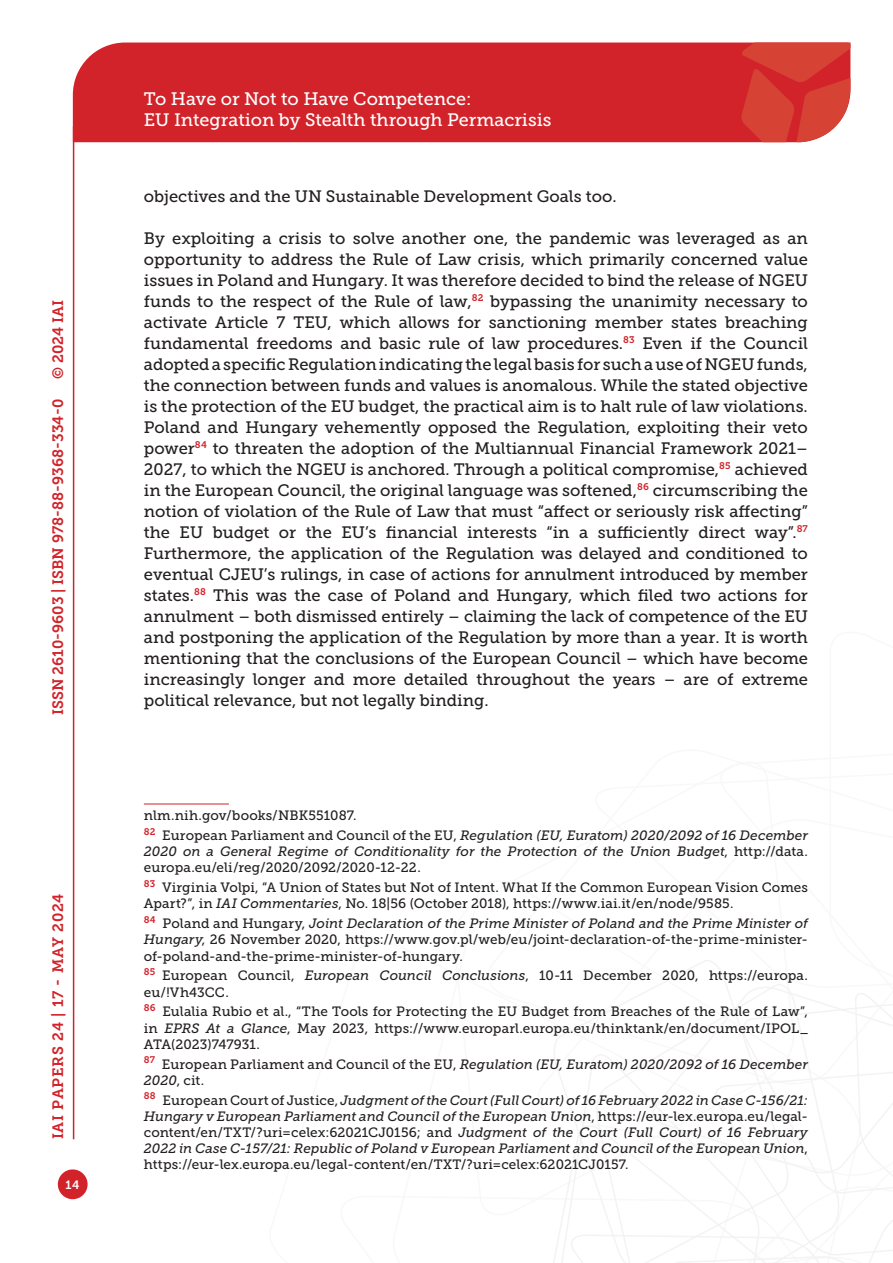
<style>
.page{position:relative;width:893px;height:1263px;background:#fff}
.page>*{position:absolute;margin:0;border:0;box-sizing:border-box;transform-origin:0 0}
.t1{font:18px/21.6px "Museo Slab 500";color:#fff}
.Testo{font:16.5px/21px "Museo Slab 500";color:#231f20;text-align:justify}
.t2{font:15px "Museo Slab 700";color:#d2232a}
.t3{font:15px "Museo Slab 700";letter-spacing:.05em;color:#d2232a}
.Nota{font:italic 13.5px/16.2px "Museo Slab 500";color:#231f20;text-align:justify}
.Nota-2{font:13.5px/16.2px "Museo Slab 500";letter-spacing:.01em;color:#231f20}
.t4{font:12px "Museo Slab 700";color:#fff}
.s1{font-style:normal}
.s2{font-style:italic}
</style>
<div class="page">
<svg style="left:553px;top:960px;width:340px;height:303px"></svg>
<div style="left:73px;top:43px;width:668px;height:99px;background:#d2232a"></div>
<svg style="left:741px;top:43px;width:109px;height:99px;background:#d6433b"></svg>
<div style="left:58px;top:1169px;width:30px;height:30px;background:#d2232a;border-radius:50%"></div>
<hr style="left:73px;top:126px;width:1px;height:1013px;background:#d2232a">
<hr style="left:144px;top:804px;width:85px;height:1px;background:#d2232a">
<p class="t2" style="left:50px;top:379px;width:80px;rotate:-90deg">© 2024 IAI</p>
<p class="t2" style="left:49px;top:715px;width:317px;rotate:-90deg">ISSN 2610-9603 | ISBN 978-88-9368-334-0</p>
<p class="t3" style="left:50px;top:1139px;width:247px;rotate:-90deg">IAI PAPERS 24 | 17 - MAY 2024</p>
<p class="t4" style="left:66px;top:1178px;width:16px">14</p>
<p class="t1" style="left:144px;top:88px;width:409px">To Have or Not to Have Competence:<br>EU Integration by Stealth through Permacrisis</p>
<p class="Testo" style="left:144px;top:186px;width:474px">objectives and the UN Sustainable Development Goals too.</p>
<p class="Testo" style="left:144px;top:228px;width:666px">By exploiting a crisis to solve another one, the pandemic was leveraged as an opportunity to address the Rule of Law crisis, which primarily concerned value issues in Poland and Hungary. It was therefore decided to bind the release of NGEU funds to the respect of the Rule of law,<sup>82</sup> bypassing the unanimity necessary to activate Article 7 TEU, which allows for sanctioning member states breaching fundamental freedoms and basic rule of law procedures.<sup>83</sup> Even if the Council adopted a specific Regulation indicating the legal basis for such a use of NGEU funds, the connection between funds and values is anomalous. While the stated objective is the protection of the EU budget, the practical aim is to halt rule of law violations.<br>Poland and Hungary vehemently opposed the Regulation, exploiting their veto power<sup>84</sup> to threaten the adoption of the Multiannual Financial Framework 2021– 2027, to which the NGEU is anchored. Through a political compromise,<sup>85</sup> achieved in the European Council, the original language was softened,<sup>86</sup> circumscribing the notion of violation of the Rule of Law that must “affect or seriously risk affecting” the EU budget or the EU’s financial interests “in a sufficiently direct way”.<sup>87<br></sup>Furthermore, the application of the Regulation was delayed and conditioned to eventual CJEU’s rulings, in case of actions for annulment introduced by member states.<sup>88</sup> This was the case of Poland and Hungary, which filed two actions for annulment – both dismissed entirely – claiming the lack of competence of the EU and postponing the application of the Regulation by more than a year. It is worth mentioning that the conclusions of the European Council – which have become increasingly longer and more detailed throughout the years – are of extreme political relevance, but not legally binding.</p>
<p class="Nota-2" style="left:144px;top:807px;width:214px">nlm.nih.gov/books/NBK551087.</p>
<p class="Nota" style="left:144px;top:827px;width:666px"><sup>82</sup> <span class="s1">European Parliament and Council of the EU,</span> Regulation (EU, Euratom) 2020/2092 of 16 December 2020 on a General Regime of Conditionality for the Protection of the Union Budget<span class="s1">, http://data. europa.eu/eli/reg/2020/2092/2020-12-22.</span></p>
<p class="Nota-2" style="left:144px;top:879px;width:666px"><sup>83</sup> Virginia Volpi, “A Union of States but Not of Intent. What If the Common European Vision Comes<br>Apart?”, in <span class="s2">IAI Commentaries</span>, No. 18|56 (October 2018), https://www.iai.it/en/node/9585.</p>
<p class="Nota-2" style="left:144px;top:915px;width:666px;text-align:justify"><sup>84</sup> Poland and Hungary, <span class="s2">Joint Declaration of the Prime Minister of Poland and the Prime Minister of Hungary</span>, 26 November 2020, https://www.gov.pl/web/eu/joint-declaration-of-the-prime-minister&shy;of-poland-and-the-prime-minister-of-hungary.</p>
<p class="Nota-2" style="left:144px;top:968px;width:666px"><sup>85</sup> European Council, <span class="s2">European Council Conclusions</span>, 10-11 December 2020, https://europa. eu/!Vh43CC.</p>
<p class="Nota-2" style="left:144px;top:1004px;width:666px;text-align:justify"><sup>86</sup> Eulalia Rubio et al., “The Tools for Protecting the EU Budget from Breaches of the Rule of Law”, in <span class="s2">EPRS At a Glance</span>, May 2023, https://www.europarl.europa.eu/thinktank/en/document/IPOL_ ATA(2023)747931.</p>
<p class="Nota" style="left:144px;top:1056px;width:665px"><sup>87</sup> <span class="s1">European Parliament and Council of the EU,</span> Regulation (EU, Euratom) 2020/2092 of 16 December<br>2020<span class="s1">, cit.</span></p>
<p class="Nota" style="left:144px;top:1092px;width:666px"><sup>88</sup> <span class="s1">European Court of Justice,</span> Judgment of the Court (Full Court) of 16 February 2022 in Case C-156/21:<br>Hungary v European Parliament and Council of the European Union<span class="s1">, https://eur-lex.europa.eu/legal&shy;content/en/TXT/?uri=celex:62021CJ0156; and</span> Judgment of the Court (Full Court) of 16 February 2022 in Case C-157/21: Republic of Poland v European Parliament and Council of the European Union<span class="s1">, https://eur-lex.europa.eu/legal-content/en/TXT/?uri=celex:62021CJ0157.</span></p>
</div>
